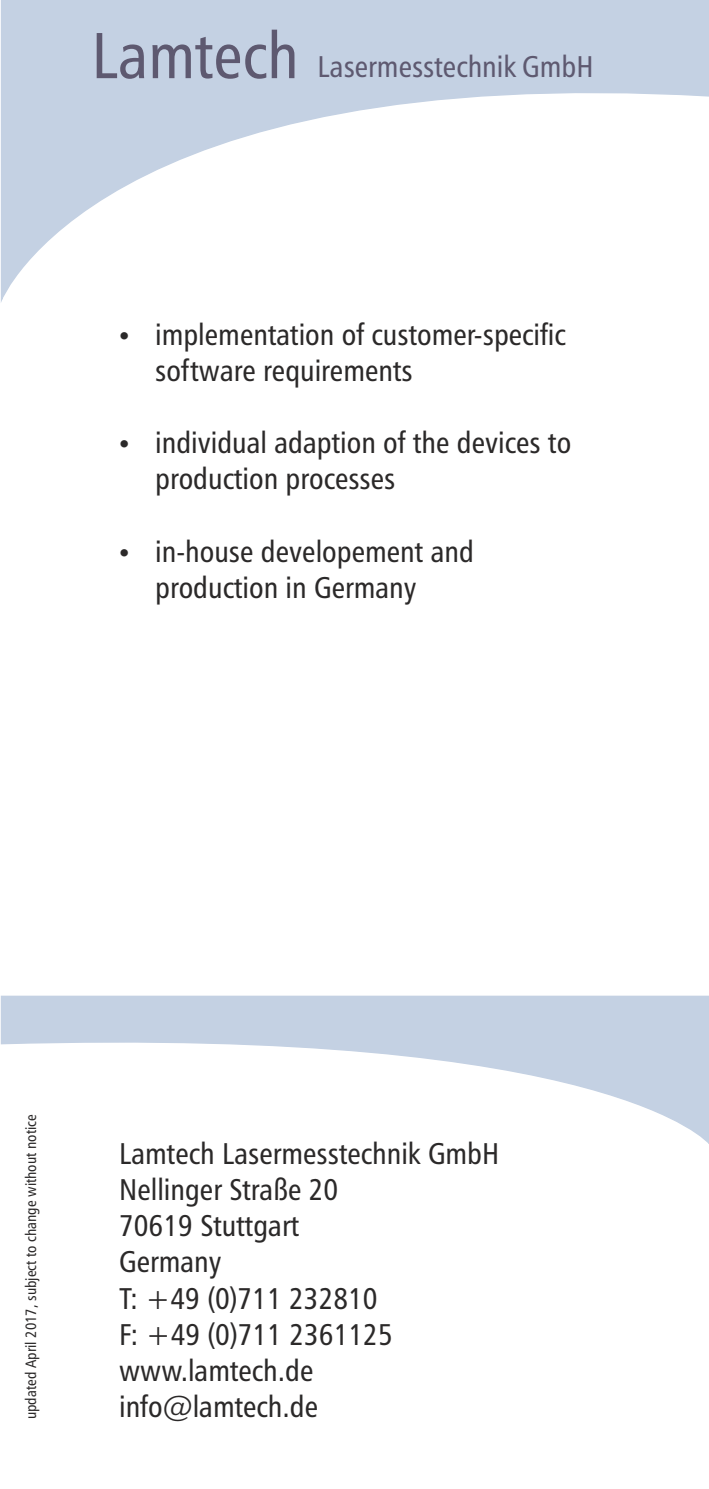
<style>
.page{position:relative;width:709px;height:1489px;background:#fff}
.page>*{position:absolute;margin:0;border:0;box-sizing:border-box;transform-origin:0 0}
.t1{font:30px/36px "Humanist 777 BT Roman Condensed B";color:#2b2929}
.t2{font:30px "Humanist 777 BT Roman Condensed B";color:#5e5970}
.t3{font:15px "Humanist 777 BT Roman Condensed B";color:#2b2929}
.s1{font-size:65px}
</style>
<div class="page">
<svg style="left:0;top:0;width:709px;height:301px"></svg>
<svg style="left:0;top:995px;width:709px;height:149px"></svg>
<p class="t2" style="left:92px;top:54px;width:503px"><span class="s1">Lamtech</span> Lasermesstechnik GmbH</p>
<p class="t1" style="left:155px;top:319px;width:412px">implementation of customer-specific software requirements</p>
<p class="t1" style="left:155px;top:427px;width:417px">individual adaption of the devices to production processes</p>
<p class="t1" style="left:155px;top:536px;width:320px">in-house developement and production in Germany</p>
<p class="t3" style="left:25px;top:1418px;width:306px;rotate:-90deg">updated April 2017, subject to change without notice</p>
<p class="t1" style="left:119px;top:1138px;width:381px">Lamtech Lasermesstechnik GmbH<br>Nellinger Straße 20<br>70619 Stuttgart<br>Germany<br>T: +49 (0)711 232810<br>F: +49 (0)711 2361125 www.lamtech.de</p>
<p class="t1" style="left:119px;top:1390px;width:200px">info@lamtech.de</p>
</div>
